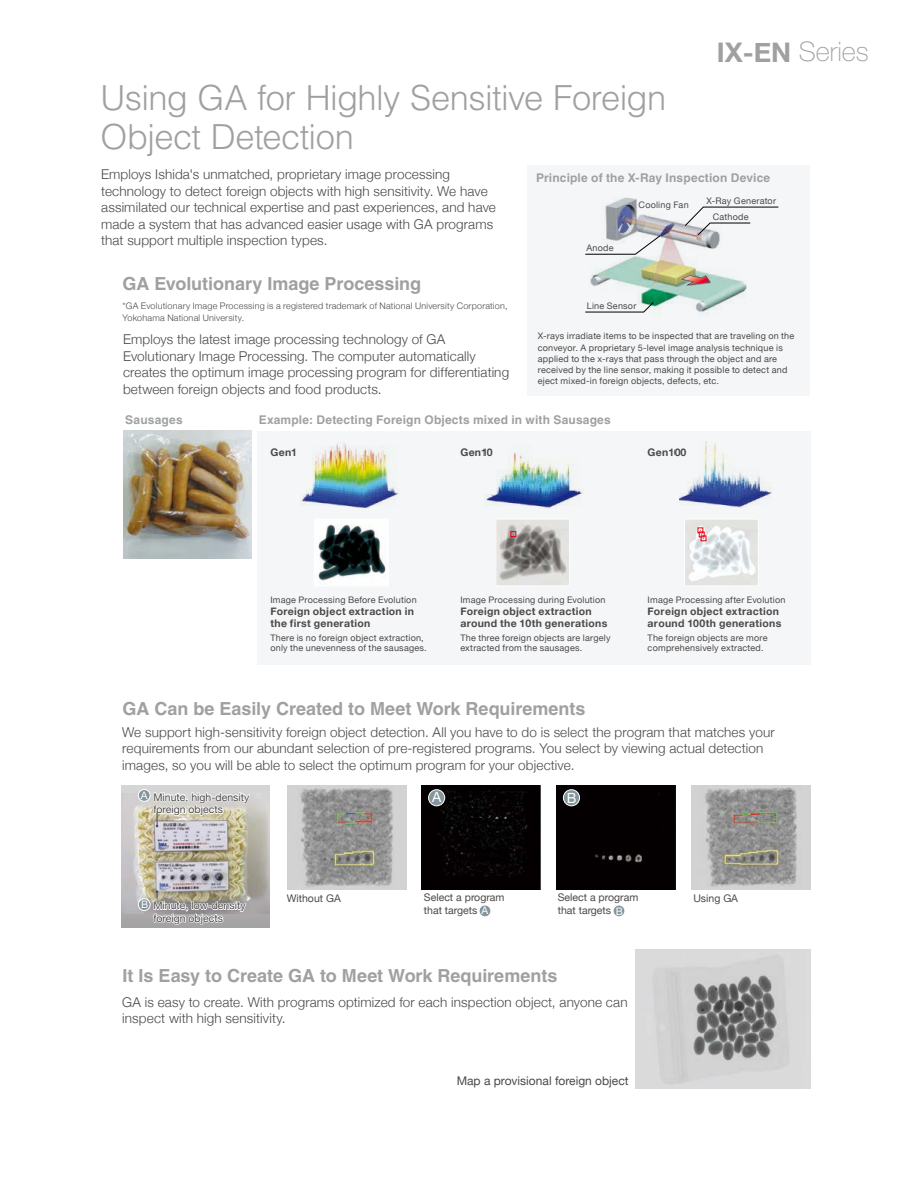
<style>
.page{position:relative;width:910px;height:1188px;background:#fff}
.page>*{position:absolute;margin:0;border:0;box-sizing:border-box;transform-origin:0 0}
.t1{font:300 34.5px/39px "Helvetica LT Std";letter-spacing:-.015em;color:#9fa0a0}
.t2{font:100 27px "Helvetica Neue LT Std";color:#9fa0a0}
.t3{font:700 18px "Helvetica LT Std";color:#9fa0a0}
.t4{font:14.1px "Helvetica Neue LT Std";color:#fff}
.t5{font:300 13.5px/16.5px "Helvetica Neue";letter-spacing:.01em;color:#4c4948}
.t6{font:700 12px "Helvetica LT Std";letter-spacing:.015em;color:#9fa0a0}
.t7{font:12px "Helvetica Neue";color:#4c4948}
.t8{font:700 10.5px/12px "Helvetica Neue";letter-spacing:.025em;color:#4c4948}
.t9{font:10.5px/12.6px "Helvetica Neue";color:#4c4948}
.t10{font:10.35px "Helvetica Neue LT Std";color:#fff}
.t11{font:9px/11.2px "Helvetica Neue";letter-spacing:.025em;color:#4c4948}
.t12{font:300 9px/12px "Helvetica Neue";letter-spacing:.025em;color:#4c4948}
.s1{font-family:"Helvetica Neue";font-weight:700}
.s2{font-family:"Helvetica Neue LT Std";font-size:10.35px;color:#fff}
</style>
<div class="page">
<div style="left:257px;top:431px;width:553px;height:234px;background:#f4f6f7"></div>
<div style="left:527px;top:165px;width:283px;height:230px;background:#f4f6f7"></div>
<img style="left:316px;top:524px;width:70px;height:60px">
<img style="left:497px;top:521px;width:71px;height:63px">
<div style="left:495px;top:519px;width:75px;height:67px;border:1px solid #fff"></div>
<svg style="left:510px;top:531px;width:6px;height:6px"></svg>
<img style="left:686px;top:521px;width:70px;height:63px">
<div style="left:684px;top:519px;width:74px;height:67px;border:1px solid #fff"></div>
<svg style="left:697px;top:528px;width:9px;height:13px"></svg>
<img style="left:301px;top:444px;width:98px;height:64px">
<img style="left:484px;top:452px;width:98px;height:57px">
<img style="left:679px;top:442px;width:93px;height:66px">
<img style="left:590px;top:198px;width:156px;height:115px">
<img style="left:681px;top:285px;width:29px;height:2px">
<svg style="left:681px;top:275px;width:29px;height:10px"></svg>
<svg style="left:585px;top:235px;width:76px;height:20px"></svg>
<svg style="left:585px;top:302px;width:69px;height:11px"></svg>
<svg style="left:684px;top:207px;width:95px;height:29px"></svg>
<img style="left:124px;top:431px;width:127px;height:128px">
<div style="left:287px;top:785px;width:119px;height:104px;background:#d2d2d2"></div>
<img style="left:300px;top:787px;width:93px;height:100px">
<div style="left:691px;top:785px;width:119px;height:104px;background:#d2d2d2"></div>
<img style="left:705px;top:787px;width:92px;height:100px">
<svg style="left:121px;top:785px;width:149px;height:142px"></svg>
<img style="left:121px;top:793px;width:149px;height:120px">
<img style="left:422px;top:785px;width:119px;height:104px">
<div style="left:556px;top:785px;width:119px;height:104px;background:#040001"></div>
<div style="left:428px;top:790px;width:16px;height:16px;background:#84959e;border-radius:50%"></div>
<div style="left:428px;top:789px;width:17px;height:17px;border:1px solid #fff;border-radius:50%"></div>
<div style="left:563px;top:790px;width:16px;height:16px;background:#84959e;border-radius:50%"></div>
<div style="left:563px;top:789px;width:17px;height:17px;border:1px solid #fff;border-radius:50%"></div>
<svg style="left:152px;top:786px;width:99px;height:41px"></svg>
<svg style="left:152px;top:890px;width:95px;height:36px"></svg>
<div style="left:479px;top:905px;width:12px;height:12px;background:#84959e;border-radius:50%"></div>
<div style="left:479px;top:905px;width:12px;height:12px;border:1px solid #fff;border-radius:50%"></div>
<div style="left:138px;top:790px;width:12px;height:11px;background:#84959e;border-radius:50%"></div>
<div style="left:138px;top:789px;width:12px;height:13px;border:1px solid #fff;border-radius:50%"></div>
<div style="left:613px;top:905px;width:12px;height:12px;background:#84959e;border-radius:50%"></div>
<div style="left:612px;top:905px;width:13px;height:12px;border:1px solid #fff;border-radius:50%"></div>
<div style="left:138px;top:899px;width:12px;height:12px;background:#84959e;border-radius:50%"></div>
<div style="left:138px;top:898px;width:12px;height:13px;border:1px solid #fff;border-radius:50%"></div>
<img style="left:635px;top:950px;width:175px;height:139px">
<h2 class="t2" style="left:716px;top:36px;width:154px"><span class="s1">IX-EN</span> Series</h2>
<h1 class="t1" style="left:100px;top:78px;width:567px">Using GA for Highly Sensitive Foreign<br>Object Detection</h1>
<p class="t6" style="left:536px;top:171px;width:236px">Principle of the X-Ray Inspection Device</p>
<p class="t5" style="left:101px;top:165px;width:396px">Employs Ishida s' unmatched, proprietary image processing technology to detect foreign objects with high sensitivity. We have assimilated our technical expertise and past experiences, and have made a system that has advanced easier usage with GA programs that support multiple inspection types.</p>
<p class="t11" style="left:713px;top:194px;width:65px;line-height:16px;text-indent:-7px">-X Ray Generator<br>Cathode</p>
<p class="t11" style="left:638px;top:200px;width:52px">Cooling Fan</p>
<p class="t11" style="left:586px;top:243px;width:29px">Anode</p>
<h3 class="t3" style="left:122px;top:273px;width:300px">GA Evolutionary Image Processing</h3>
<p class="t12" style="left:122px;top:299px;width:386px">*GA Evolutionary Image Processing is a registered trademark of National University Corporation,<br>Yokohama National University.</p>
<p class="t5" style="left:123px;top:330px;width:387px">Employs the latest image processing technology of GA Evolutionary Image Processing. The computer automatically creates the optimum image processing program for differentiating between foreign objects and food products.</p>
<p class="t11" style="left:587px;top:301px;width:51px">Line Sensor</p>
<p class="t11" style="left:538px;top:331px;width:258px">-X rays irradiate items to be inspected that are traveling on the conveyor A. proprietary 5-level image analysis technique is applied to the -x rays that pass through the object and are received by the line sensor, making it possible to detect and eject mixed-in foreign objects, defects, etc.</p>
<p class="t6" style="left:125px;top:412px;width:59px">Sausages</p>
<p class="t6" style="left:259px;top:412px;width:353px">Example: Detecting Foreign Objects mixed in with Sausages</p>
<p class="t8" style="left:270px;top:446px;width:28px">Gen1</p>
<p class="t8" style="left:460px;top:446px;width:34px">Gen10</p>
<p class="t8" style="left:647px;top:446px;width:40px">Gen100</p>
<p class="t11" style="left:270px;top:595px;width:148px">Image Processing Before Evolution</p>
<p class="t8" style="left:270px;top:606px;width:145px">Foreign object extraction in the first generation</p>
<p class="t11" style="left:270px;top:633px;width:158px;line-height:10.5px">There is no foreign object extraction, only the unevenness of the sausages.</p>
<p class="t11" style="left:460px;top:595px;width:147px">Image Processing during Evolution</p>
<p class="t8" style="left:460px;top:606px;width:148px">Foreign object extraction around the 10th generations</p>
<p class="t11" style="left:460px;top:633px;width:152px;line-height:10.5px">The three foreign objects are largely extracted from the sausages.</p>
<h3 class="t3" style="left:122px;top:698px;width:464px">GA Can be Easily Created to Meet Work Requirements</h3>
<p class="t11" style="left:647px;top:595px;width:139px">Image Processing after Evolution</p>
<p class="t8" style="left:647px;top:606px;width:135px">Foreign object extraction around 100th generations</p>
<p class="t11" style="left:647px;top:633px;width:121px;line-height:10.5px">The foreign objects are more comprehensively extracted.</p>
<p class="t5" style="left:122px;top:722px;width:654px">We support high-sensitivity foreign object detection. All you have to do is select the program that matches your requirements from our abundant selection of pre-registered programs. You select by viewing actual detection images, so you will be able to select the optimum program for your objective.</p>
<p class="t10" style="left:141px;top:789px;width:8px">A</p>
<p class="t9" style="left:153px;top:791px;width:97px">Minute, high-density foreign objects</p>
<p class="t10" style="left:141px;top:898px;width:9px">B</p>
<p class="t9" style="left:153px;top:900px;width:94px">Minute, low-density</p>
<p class="t9" style="left:153px;top:912px;width:71px">foreign objects</p>
<p class="t9" style="left:287px;top:892px;width:56px">Without GA</p>
<p class="t4" style="left:432px;top:789px;width:11px">A</p>
<p class="t9" style="left:424px;top:892px;width:82px">Select a program that targets <span class="s2">A</span></p>
<p class="t4" style="left:567px;top:789px;width:11px">B</p>
<p class="t9" style="left:557px;top:892px;width:82px">Select a program that targets <span class="s2">B</span></p>
<h3 class="t3" style="left:122px;top:964px;width:436px">It Is Easy to Create GA to Meet Work Requirements</h3>
<p class="t5" style="left:122px;top:993px;width:507px">GA is easy to create. With programs optimized for each inspection object, anyone can inspect with high sensitivity.</p>
<p class="t7" style="left:456px;top:1072px;width:173px">Map a provisional foreign object</p>
<p class="t9" style="left:693px;top:892px;width:46px">Using GA</p>
</div>
